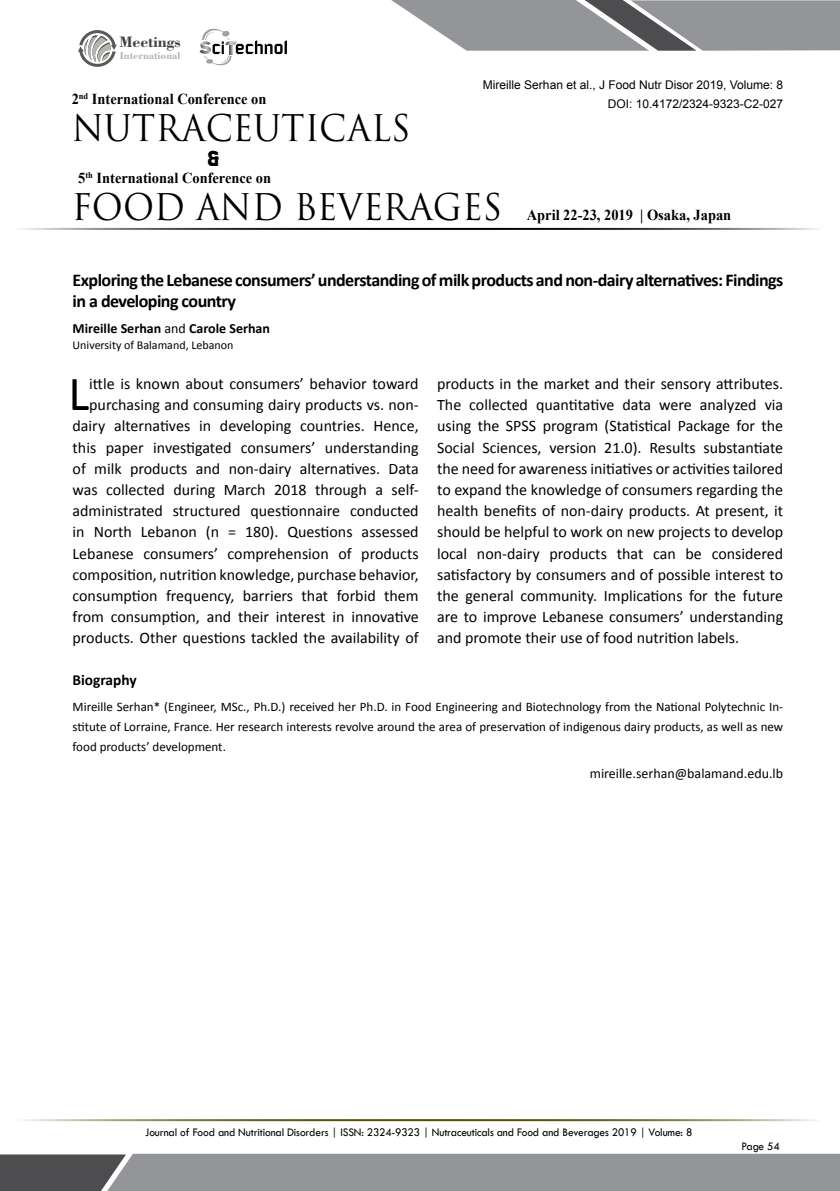
<style>
.page{position:relative;width:840px;height:1191px;background:#fff}
.page>*{position:absolute;margin:0;border:0;box-sizing:border-box;transform-origin:0 0}
.t1{font:49.4px "Calibri";color:#000}
.t2{font:35.8px "Trajan Pro 3";color:#000;scale:.95 1}
.t3{font:20px "Aachen BT";color:#000}
.t4{font:700 18px/21.4px "Calibri";letter-spacing:-.03em;color:#000}
.t5{font:16px/21.2px "Calibri";color:#000;text-align:right}
.t6{font:700 16px "Bodoni BT";color:#414042}
.t7{font:700 15.4px "Calibri";color:#000}
.t8{font:700 15.2px "Times New Roman";color:#000;scale:.95 1}
.t9{font:14px "Calibri";color:#000}
.t10{font:700 14px "Calibri";color:#000}
.t11{font:13px/20px "Calibri";color:#000;text-align:justify}
.t12{font:12px "Tw Cen";letter-spacing:-.01em;color:#000;scale:.95 1}
.t13{font:12px/19.2px "Arial";color:#000;text-align:right}
.t14{font:12px "Calibri";color:#000}
.t15{font:700 10.6px "Bodoni BT";color:#b3b6af}
.s1{font-weight:400}
</style>
<div class="page">
<hr style="left:12px;top:228px;width:807px;height:2px;background:#000">
<hr style="left:12px;top:1119px;width:807px;height:2px;background:#574b00">
<svg style="left:391px;top:0;width:449px;height:51px;background:#9b9c9f"></svg>
<svg style="left:0;top:1154px;width:840px;height:37px;background:#8a8c8f"></svg>
<svg style="left:78px;top:30px;width:39px;height:37px"></svg>
<svg style="left:199px;top:29px;width:88px;height:37px"></svg>
<p class="t6" style="left:119px;top:32px;width:63px">Meetings</p>
<p class="t15" style="left:120px;top:48px;width:62px">International</p>
<p class="t8" style="left:72px;top:89px;width:206px">2<sup>nd</sup> International Conference on</p>
<h2 class="t2" style="left:72px;top:104px;width:358px">NUTRACEUTICALS</h2>
<p class="t3" style="left:207px;top:146px;width:14px">&amp;</p>
<p class="t8" style="left:78px;top:167px;width:204px">5<sup>th</sup> International Conference on</p>
<p class="t13" style="left:483px;top:75px;width:302px">Mireille Serhan et al., J Food Nutr Disor 2019, Volume: 8<br>DOI: 10.4172/2324-9323-C2-027</p>
<h2 class="t2" style="left:72px;top:183px;width:455px">FOOD AND BEVERAGES</h2>
<p class="t8" style="left:527px;top:205px;width:217px">April 22-23, 2019 | Osaka, Japan</p>
<p class="t4" style="left:73px;top:269px;width:712px">Exploring the Lebanese consumers’ understanding of milk products and non-dairy alternatives: Findings in a developing country</p>
<p class="t10" style="left:73px;top:320px;width:199px">Mireille Serhan <span class="s1">and</span> Carole Serhan</p>
<p class="t14" style="left:73px;top:337px;width:162px">University of Balamand, Lebanon</p>
<h1 class="t1" style="left:68px;top:363px;width:22px">L</h1>
<p class="t5" style="left:73px;top:373px;width:347px">ittle is known about consumers’ behavior toward purchasing and consuming dairy products vs. non&shy;dairy alternatives in developing countries. Hence, this paper investigated consumers’ understanding of milk products and non-dairy alternatives. Data was collected during March 2018 through a self&shy;administrated structured questionnaire conducted in North Lebanon (n = 180). Questions assessed Lebanese consumers’ comprehension of products composition, nutrition knowledge, purchase behavior, consumption frequency, barriers that forbid them from consumption, and their interest in innovative products. Other questions tackled the availability of</p>
<p class="t5" style="left:437px;top:373px;width:347px;text-align:justify">products in the market and their sensory attributes.<br>The collected quantitative data were analyzed via using the SPSS program (Statistical Package for the Social Sciences, version 21.0). Results substantiate the need for awareness initiatives or activities tailored to expand the knowledge of consumers regarding the health benefits of non-dairy products. At present, it should be helpful to work on new projects to develop local non-dairy products that can be considered satisfactory by consumers and of possible interest to the general community. Implications for the future are to improve Lebanese consumers’ understanding and promote their use of food nutrition labels.</p>
<p class="t7" style="left:73px;top:670px;width:66px">Biography</p>
<p class="t11" style="left:73px;top:697px;width:712px">Mireille Serhan* (Engineer, MSc., Ph.D.) received her Ph.D. in Food Engineering and Biotechnology from the National Polytechnic In&shy;stitute of Lorraine, France. Her research interests revolve around the area of preservation of indigenous dairy products, as well as new food products’ development.</p>
<p class="t9" style="left:589px;top:764px;width:195px">mireille.serhan@balamand.edu.lb</p>
<p class="t12" style="left:145px;top:1125px;width:577px">Journal of Food and Nutritional Disorders | ISSN: 2324-9323 | Nutraceuticals and Food and Beverages 2019 | Volume: 8</p>
<p class="t12" style="left:741px;top:1139px;width:42px">Page 54</p>
</div>
